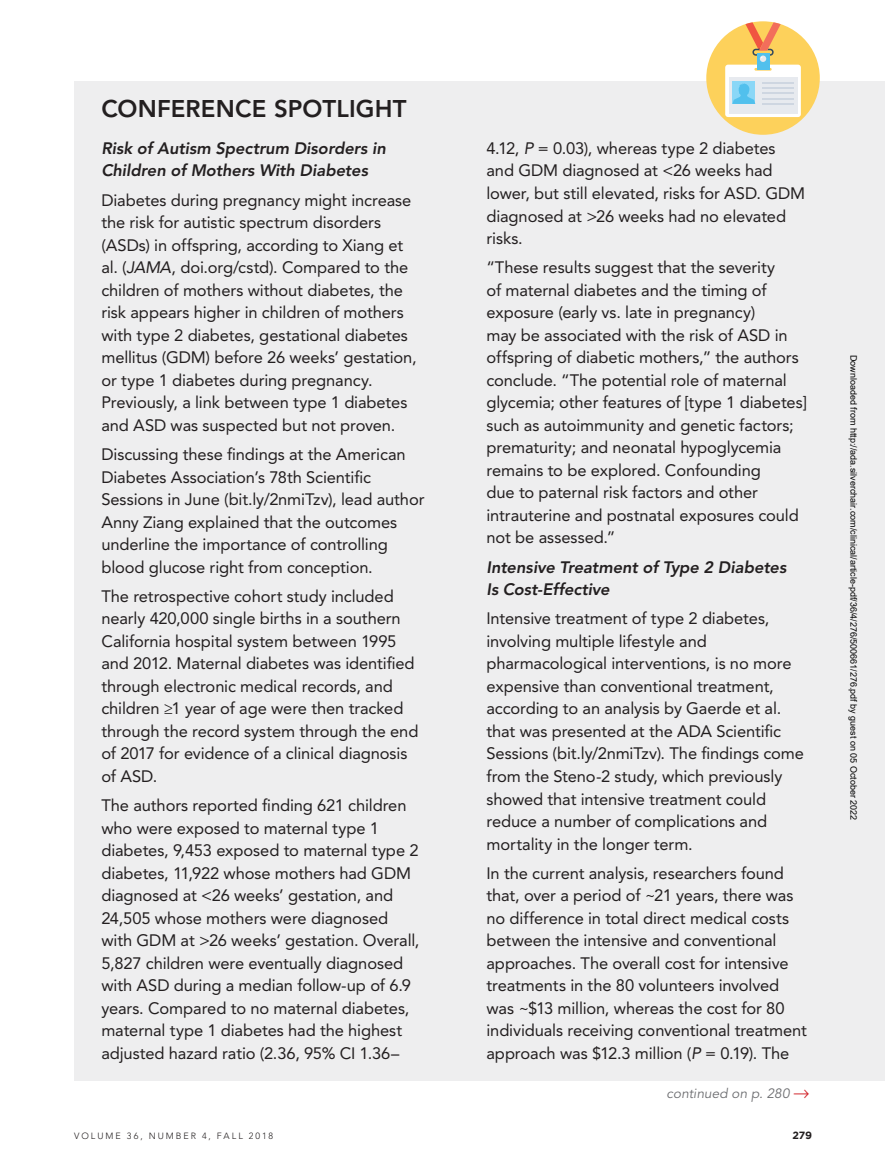
<style>
.page{position:relative;width:885px;height:1175px;background:#fff}
.page>*{position:absolute;margin:0;border:0;box-sizing:border-box;transform-origin:0 0}
.CS_-_MAIN_HEAD{font:800 24px "Avenir LT Std";letter-spacing:.005em;color:#231f20}
.CS_-_BODY{font:16.5px/22.5px "Avenir LT Std";letter-spacing:-.005em;color:#231f20}
.CD_-_H1{font:italic 800 16.5px/22.5px "Avenir LT Std";letter-spacing:-.005em;color:#231f20}
.BODY_TEXT{font:italic 13.5px "Avenir LT Std";letter-spacing:.01em;color:#6c6d70}
.t1{font:700 10.5px "Gotham";color:#231f20}
.t2{font:9px "Arial";color:#000}
.t3{font:300 9px "Avenir LT Std";letter-spacing:.22em;color:#231f20}
.s1{font-style:italic}
.s2{color:#d1232a}
</style>
<div class="page">
<div style="left:74px;top:81px;width:810px;height:999px;background:#eeeeef"></div>
<div style="left:706px;top:21px;width:113px;height:114px;background:#fdd15b;border-radius:50%"></div>
<div style="left:756px;top:53px;width:13px;height:16px;background:#51c0ed"></div>
<div style="left:759px;top:55px;width:7px;height:7px;background:#e7eaef;border-radius:50%"></div>
<svg style="left:745px;top:22px;width:35px;height:36px"></svg>
<svg style="left:725px;top:65px;width:75px;height:52px"></svg>
<hr style="left:762px;top:82px;width:31px;height:1px;background:#ced6e1">
<hr style="left:762px;top:87px;width:31px;height:2px;background:#ced6e1">
<hr style="left:762px;top:92px;width:31px;height:2px;background:#ced6e1">
<hr style="left:762px;top:98px;width:31px;height:1px;background:#ced6e1">
<hr style="left:762px;top:103px;width:31px;height:2px;background:#ced6e1">
<p class="CS_-_MAIN_HEAD" style="left:101px;top:95px;width:306px">CONFERENCE SPOTLIGHT</p>
<p class="CD_-_H1" style="left:101px;top:137px;width:286px">Risk of Autism Spectrum Disorders in<br>Children of Mothers With Diabetes</p>
<p class="CS_-_BODY" style="left:101px;top:189px;width:317px">Diabetes during pregnancy might increase the risk for autistic spectrum disorders (ASDs) in offspring, according to Xiang et al. (<span class="s1">JAMA</span>, doi.org/cstd). Compared to the children of mothers without diabetes, the risk appears higher in children of mothers with type 2 diabetes, gestational diabetes mellitus (GDM) before 26 weeks’ gestation, or type 1 diabetes during pregnancy.<br>Previously, a link between type 1 diabetes and ASD was suspected but not proven.</p>
<p class="CS_-_BODY" style="left:101px;top:443px;width:324px">Discussing these findings at the American Diabetes Association’s 78th Scientific Sessions in June (bit.ly/2nmiTzv), lead author Anny Ziang explained that the outcomes underline the importance of controlling blood glucose right from conception.</p>
<p class="CS_-_BODY" style="left:101px;top:585px;width:318px">The retrospective cohort study included nearly 420,000 single births in a southern California hospital system between 1995 and 2012. Maternal diabetes was identified through electronic medical records, and children ≥1 year of age were then tracked through the record system through the end of 2017 for evidence of a clinical diagnosis of ASD.</p>
<p class="CS_-_BODY" style="left:101px;top:794px;width:319px">The authors reported finding 621 children who were exposed to maternal type 1 diabetes, 9,453 exposed to maternal type 2 diabetes, 11,922 whose mothers had GDM diagnosed at &lt;26 weeks’ gestation, and 24,505 whose mothers were diagnosed with GDM at &gt;26 weeks’ gestation. Overall, 5,827 children were eventually diagnosed with ASD during a median follow-up of 6.9 years. Compared to no maternal diabetes, maternal type 1 diabetes had the highest adjusted hazard ratio (2.36, 95% CI 1.36–</p>
<p class="CS_-_BODY" style="left:486px;top:137px;width:320px">4.12, <span class="s1">P</span> = 0.03), whereas type 2 diabetes and GDM diagnosed at &lt;26 weeks had lower, but still elevated, risks for ASD. GDM diagnosed at &gt;26 weeks had no elevated risks.</p>
<p class="CS_-_BODY" style="left:486px;top:256px;width:321px">“These results suggest that the severity<br>of maternal diabetes and the timing of exposure (early vs. late in pregnancy)<br>may be associated with the risk of ASD in offspring of diabetic mothers,” the authors conclude. “The potential role of maternal glycemia; other features of [type 1 diabetes] such as autoimmunity and genetic factors; prematurity; and neonatal hypoglycemia remains to be explored. Confounding<br>due to paternal risk factors and other intrauterine and postnatal exposures could not be assessed.”</p>
<p class="CD_-_H1" style="left:486px;top:556px;width:301px">Intensive Treatment of Type 2 Diabetes<br>Is Cost-Effective</p>
<p class="CS_-_BODY" style="left:486px;top:607px;width:319px">Intensive treatment of type 2 diabetes, involving multiple lifestyle and pharmacological interventions, is no more expensive than conventional treatment, according to an analysis by Gaerde et al. that was presented at the ADA Scientific Sessions (bit.ly/2nmiTzv). The findings come from the Steno-2 study, which previously showed that intensive treatment could reduce a number of complications and mortality in the longer term.</p>
<p class="CS_-_BODY" style="left:486px;top:862px;width:322px">In the current analysis, researchers found that, over a period of ~21 years, there was no difference in total direct medical costs between the intensive and conventional approaches. The overall cost for intensive treatments in the 80 volunteers involved was ~$13 million, whereas the cost for 80 individuals receiving conventional treatment approach was $12.3 million (<span class="s1">P</span> = 0.19). The</p>
<p class="BODY_TEXT" style="left:666px;top:1085px;width:144px">continued on p. 280 <span class="s2">→</span></p>
<p class="t3" style="left:74px;top:1130px;width:200px">VOLUME 36, NUMBER 4, FALL 2018</p>
<p class="t1" style="left:792px;top:1128px;width:21px">279</p>
<p class="t2" style="left:856px;top:355px;width:467px;rotate:90deg">Downloaded from http://ada.silverchair.com/clinical/article-pdf/36/4/276/500661/276.pdf by guest on 05 October 2022</p>
</div>
